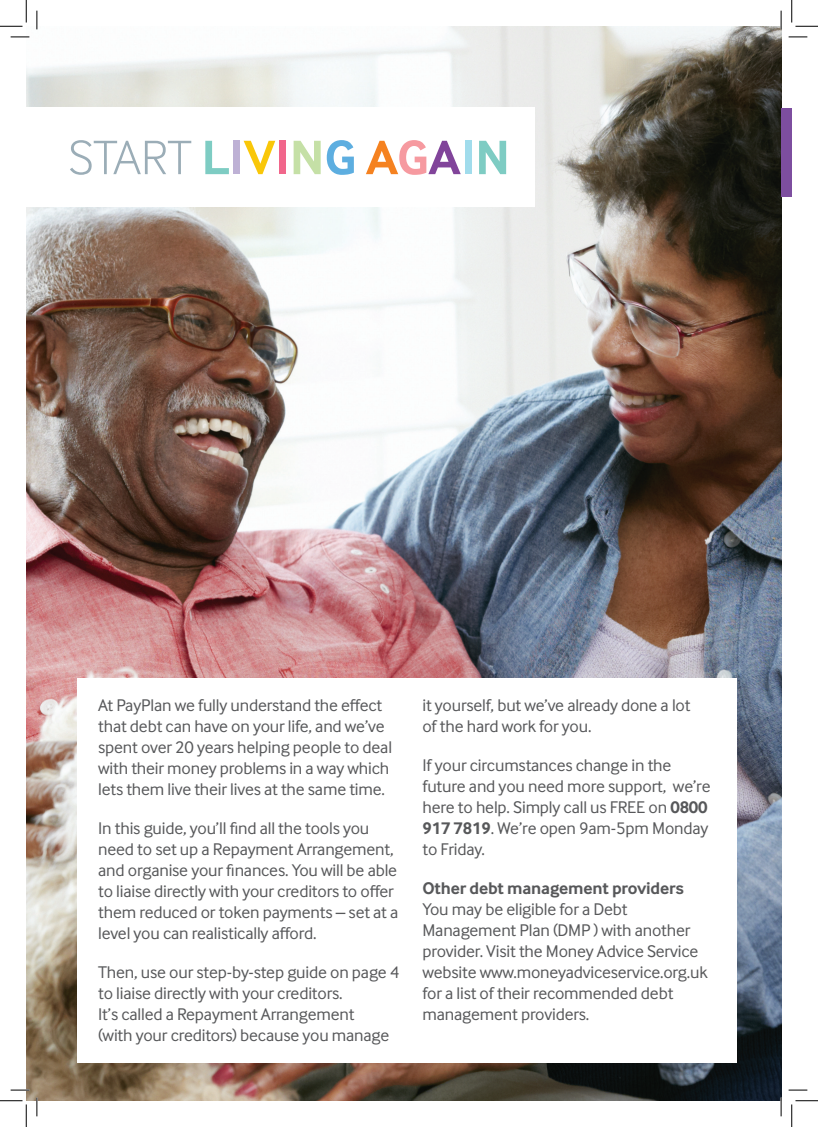
<style>
.page{position:relative;width:818px;height:1127px;background:#fff}
.page>*{position:absolute;margin:0;border:0;box-sizing:border-box;transform-origin:0 0}
.t1{font:300 50px "Inter Face";color:#9badb7}
.t2{font:17.5px/21px "Inter Face";letter-spacing:-.01em;color:#57585a}
.t3{font:700 17.5px "Inter Face";letter-spacing:-.01em;color:#57585a}
.s1{font-weight:700;color:#7eccc3}
.s2{font-weight:700;color:#beb1d5}
.s3{font-weight:700;color:#f9c709}
.s4{font-weight:700;color:#f1668b}
.s5{font-weight:700;color:#c5e0a6}
.s6{font-weight:700;color:#5daee0}
.s7{font-weight:700;color:#f58220}
.s8{font-weight:700;color:#f69aa0}
.s9{font-weight:700;color:#81449a}
.s10{font-weight:700;color:#a1dcec}
.s11{font-weight:700}
</style>
<div class="page">
<img style="left:26px;top:26px;width:755px;height:1074px">
<div style="left:26px;top:108px;width:509px;height:99px;background:#fff"></div>
<div style="left:77px;top:678px;width:659px;height:384px;background:#fff"></div>
<div style="left:781px;top:108px;width:11px;height:88px;background:#7d4e9f"></div>
<svg style="left:11px;top:36px;width:18px;height:2px"></svg>
<svg style="left:788px;top:36px;width:19px;height:2px"></svg>
<svg style="left:11px;top:1088px;width:18px;height:2px"></svg>
<svg style="left:788px;top:1089px;width:19px;height:1px"></svg>
<svg style="left:36px;top:11px;width:2px;height:18px"></svg>
<svg style="left:36px;top:1097px;width:2px;height:18px"></svg>
<svg style="left:780px;top:11px;width:2px;height:18px"></svg>
<svg style="left:780px;top:1097px;width:2px;height:18px"></svg>
<svg style="left:0;top:0;width:27px;height:27px"></svg>
<svg style="left:0;top:1100px;width:27px;height:26px"></svg>
<svg style="left:791px;top:0;width:27px;height:27px"></svg>
<svg style="left:791px;top:1100px;width:27px;height:26px"></svg>
<h1 class="t1" style="left:68px;top:129px;width:443px">START <span class="s1">L</span><span class="s2">I</span><span class="s3">V</span><span class="s4">I</span><span class="s5">N</span><span class="s6">G</span> <span class="s7">A</span><span class="s8">G</span><span class="s9">A</span><span class="s10">I</span><span class="s1">N</span></h1>
<p class="t2" style="left:98px;top:694px;width:295px">At PayPlan we fully understand the effect that debt can have on your life, and we’ve spent over 20 years helping people to deal with their money problems in a way which lets them live their lives at the same time.</p>
<p class="t2" style="left:98px;top:817px;width:302px">In this guide, you’ll find all the tools you need to set up a Repayment Arrangement, and organise your finances. You will be able to liaise directly with your creditors to offer them reduced or token payments – set at a level you can realistically afford.</p>
<p class="t2" style="left:98px;top:960px;width:303px">Then, use our step-by-step guide on page 4 to liaise directly with your creditors.<br>It’s called a Repayment Arrangement<br>(with your creditors) because you manage</p>
<p class="t2" style="left:422px;top:694px;width:270px">it yourself, but we’ve already done a lot of the hard work for you.</p>
<p class="t2" style="left:422px;top:754px;width:290px">If your circumstances change in the future and you need more support, we’re here to help. Simply call us FREE on <span class="s11">0800<br>917 7819</span>. We’re open 9am-5pm Monday to Friday.</p>
<p class="t3" style="left:422px;top:877px;width:263px">Other debt management providers</p>
<p class="t2" style="left:422px;top:897px;width:287px">You may be eligible for a Debt Management Plan (DMP ) with another provider. Visit the Money Advice Service website www.moneyadviceservice.org.uk for a list of their recommended debt management providers.</p>
</div>
